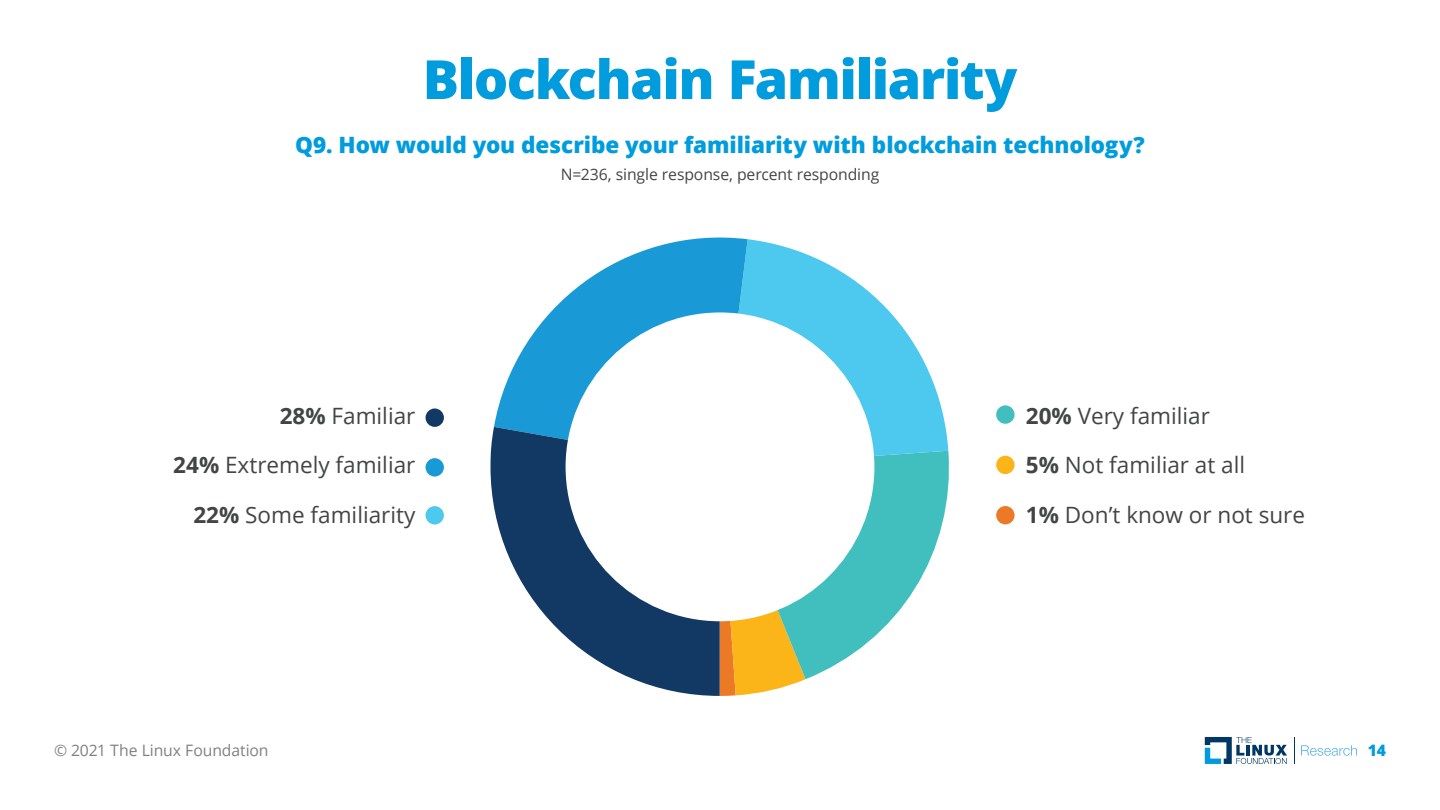
<style>
.page{position:relative;width:1440px;height:810px;background:#fff}
.page>*{position:absolute;margin:0;border:0;box-sizing:border-box;transform-origin:0 0}
.t1{font:800 54px "Open Sans";letter-spacing:-.025em;color:#009cde}
.t2{font:22.5px "Open Sans";color:#434545}
.t3{font:800 22.5px "Open Sans";letter-spacing:-.005em;color:#009cde}
.t4{font:15.75px "Open Sans";letter-spacing:-.005em;color:#444}
.t5{font:15.75px "Open Sans";letter-spacing:-.005em;color:#807f83}
.t6{font:800 15.75px "Open Sans";color:#009cde}
.s1{font-weight:700}
</style>
<div class="page">
<svg style="left:1205px;top:737px;width:82px;height:27px"></svg>
<svg style="left:1294px;top:737px;width:1px;height:27px"></svg>
<svg style="left:1301px;top:745px;width:56px;height:11px"></svg>
<svg style="left:720px;top:679px;width:86px;height:17px"></svg>
<svg style="left:720px;top:451px;width:229px;height:228px;fill:#40bfbe"></svg>
<svg style="left:748px;top:239px;width:200px;height:228px;fill:#4dc8ee"></svg>
<svg style="left:494px;top:237px;width:254px;height:190px;fill:#199ad7"></svg>
<svg style="left:491px;top:427px;width:229px;height:269px;fill:#123963"></svg>
<div style="left:566px;top:312px;width:308px;height:309px;background:#fff;border-radius:50%"></div>
<div style="left:426px;top:409px;width:18px;height:18px;background:#123963;border-radius:50%"></div>
<div style="left:426px;top:506px;width:18px;height:19px;background:#4dc8ee;border-radius:50%"></div>
<div style="left:426px;top:458px;width:18px;height:19px;background:#199ad7;border-radius:50%"></div>
<div style="left:996px;top:456px;width:19px;height:18px;background:#fbb518;border-radius:50%"></div>
<div style="left:996px;top:405px;width:19px;height:19px;background:#40bfbe;border-radius:50%"></div>
<div style="left:996px;top:506px;width:19px;height:18px;background:#eb7926;border-radius:50%"></div>
<h1 class="t1" style="left:423px;top:38px;width:596px">Blockchain Familiarity</h1>
<h1 class="t3" style="left:295px;top:128px;width:851px">Q9. How would you describe your familiarity with blockchain technology?</h1>
<h1 class="t4" style="left:561px;top:163px;width:320px">N=236, single response, percent responding</h1>
<p class="t2" style="left:280px;top:400px;width:137px"><span class="s1">28%</span> Familiar</p>
<p class="t2" style="left:173px;top:450px;width:244px"><span class="s1">24%</span> Extremely familiar</p>
<p class="t2" style="left:193px;top:499px;width:223px"><span class="s1">22%</span> Some familiarity</p>
<p class="t2" style="left:1026px;top:400px;width:186px"><span class="s1">20%</span> Very familiar</p>
<p class="t2" style="left:1026px;top:450px;width:221px"><span class="s1">5%</span> Not familiar at all</p>
<p class="t2" style="left:1026px;top:499px;width:281px"><span class="s1">1%</span> Don’t know or not sure</p>
<p class="t5" style="left:54px;top:739px;width:216px">© 2021 The Linux Foundation</p>
<p class="t6" style="left:1368px;top:738px;width:20px">14</p>
</div>
